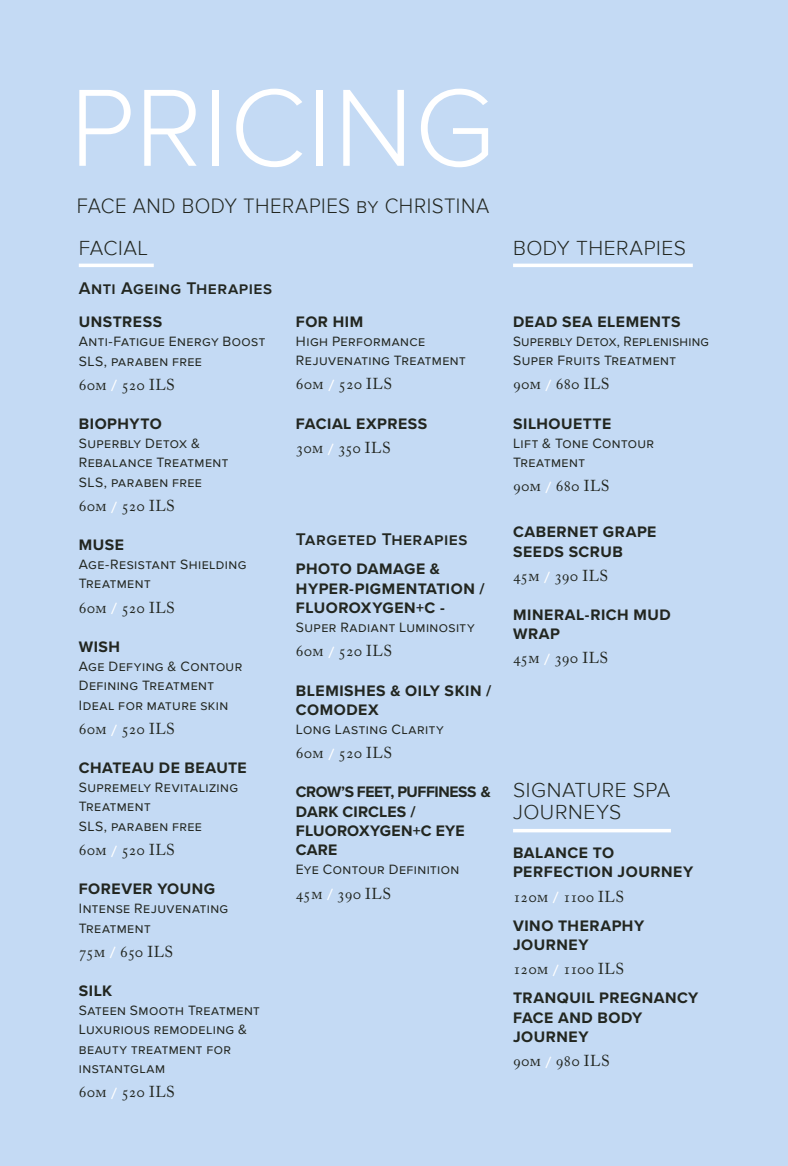
<style>
.page{position:relative;width:788px;height:1166px;background:#c4daf4}
.page>*{position:absolute;margin:0;border:0;box-sizing:border-box;transform-origin:0 0}
.t1{font:300 113.75px "Proxima Nova";letter-spacing:.005em;color:#fff}
.t2{font:300 21.53px "Proxima Nova";letter-spacing:.025em;color:#222620;scale:.95 1}
.t3{font:300 21px/21.9px "Proxima Nova";letter-spacing:.025em;color:#222620}
.t4{font:600 17.5px "Proxima Nova";letter-spacing:.025em;color:#222620}
.t5{font:700 15.75px/19.2px "Proxima Nova";letter-spacing:.035em;color:#222620}
.t6{font:15.75px "Adobe Caslon Pro";letter-spacing:.015em;color:#222620}
.t7{font:700 15.75px/19.2px "Proxima Nova";color:#222620}
.t8{font:15.75px "Adobe Caslon Pro";letter-spacing:-.015em;color:#222620}
.t9{font:14px/19.2px "Proxima Nova";letter-spacing:.03em;color:#222620}
.s1{font-weight:700;color:#fff}
</style>
<div class="page">
<hr style="left:513px;top:829px;width:158px;height:3px;background:#fff">
<hr style="left:513px;top:264px;width:179px;height:3px;background:#fff">
<hr style="left:79px;top:264px;width:75px;height:3px;background:#fff">
<h1 class="t1" style="left:70px;top:63px;width:427px">PRICING</h1>
<h2 class="t2" style="left:77px;top:193px;width:435px">FACE AND BODY THERAPIES by CHRISTINA</h2>
<h3 class="t3" style="left:79px;top:237px;width:71px">FACIAL</h3>
<p class="t4" style="left:79px;top:278px;width:195px">Anti Ageing Therapies</p>
<p class="t5" style="left:79px;top:312px;width:85px">UNSTRESS</p>
<p class="t9" style="left:79px;top:332px;width:188px">Anti-Fatigue Energy Boost<br>SLS, paraben free</p>
<p class="t6" style="left:79px;top:375px;width:98px">60m <span class="s1">/</span> 520 ILS</p>
<p class="t5" style="left:79px;top:413px;width:85px">BIOPHYTO</p>
<p class="t9" style="left:79px;top:434px;width:151px">Superbly Detox &amp;<br>Rebalance Treatment<br>SLS, paraben free</p>
<p class="t6" style="left:79px;top:496px;width:98px">60m <span class="s1">/</span> 520 ILS</p>
<p class="t5" style="left:79px;top:534px;width:47px">MUSE</p>
<p class="t9" style="left:79px;top:555px;width:169px">Age-Resistant Shielding<br>Treatment</p>
<p class="t6" style="left:79px;top:598px;width:98px">60m <span class="s1">/</span> 520 ILS</p>
<p class="t5" style="left:79px;top:636px;width:43px">WISH</p>
<p class="t9" style="left:79px;top:657px;width:165px">Age Defying &amp; Contour<br>Defining Treatment<br>Ideal for mature skin</p>
<p class="t6" style="left:79px;top:719px;width:98px">60m <span class="s1">/</span> 520 ILS</p>
<p class="t5" style="left:79px;top:757px;width:169px">CHATEAU DE BEAUTE</p>
<p class="t9" style="left:79px;top:778px;width:161px">Supremely Revitalizing<br>Treatment<br>SLS, paraben free</p>
<p class="t6" style="left:79px;top:840px;width:98px">60m <span class="s1">/</span> 520 ILS</p>
<p class="t5" style="left:79px;top:878px;width:138px">FOREVER YOUNG</p>
<p class="t9" style="left:79px;top:899px;width:151px">Intense Rejuvenating<br>Treatment</p>
<p class="t8" style="left:79px;top:942px;width:96px">75m <span class="s1">/</span> 650 ILS</p>
<p class="t5" style="left:79px;top:980px;width:35px">SILK</p>
<p class="t9" style="left:79px;top:1001px;width:182px">Sateen Smooth Treatment<br>Luxurious remodeling &amp; beauty treatment for instantglam</p>
<p class="t6" style="left:79px;top:1082px;width:98px">60m <span class="s1">/</span> 520 ILS</p>
<p class="t5" style="left:296px;top:311px;width:69px">FOR HIM</p>
<p class="t9" style="left:296px;top:332px;width:171px">High Performance<br>Rejuvenating Treatment</p>
<p class="t6" style="left:296px;top:375px;width:98px">60m <span class="s1">/</span> 520 ILS</p>
<p class="t5" style="left:296px;top:413px;width:133px">FACIAL EXPRESS</p>
<p class="t6" style="left:296px;top:438px;width:96px">30m <span class="s1">/</span> 350 ILS</p>
<p class="t4" style="left:296px;top:529px;width:173px">Targeted Therapies</p>
<p class="t5" style="left:296px;top:559px;width:190px">PHOTO DAMAGE &amp;<br>HYPER-PIGMENTATION /<br>FLUOROXYGEN+C -</p>
<p class="t9" style="left:296px;top:618px;width:180px">Super Radiant Luminosity</p>
<p class="t6" style="left:296px;top:642px;width:98px">60m <span class="s1">/</span> 520 ILS</p>
<p class="t5" style="left:296px;top:680px;width:197px">BLEMISHES &amp; OILY SKIN /<br>COMODEX</p>
<p class="t9" style="left:296px;top:720px;width:149px">Long Lasting Clarity</p>
<p class="t6" style="left:296px;top:743px;width:98px">60m <span class="s1">/</span> 520 ILS</p>
<p class="t7" style="left:296px;top:782px;width:196px">CROW’S FEET, PUFFINESS &amp;<br>DARK CIRCLES /<br>FLUOROXYGEN+C EYE<br>CARE</p>
<p class="t9" style="left:296px;top:860px;width:165px">Eye Contour Definition</p>
<p class="t6" style="left:296px;top:884px;width:96px">45m <span class="s1">/</span> 390 ILS</p>
<h3 class="t3" style="left:513px;top:237px;width:174px">BODY THERAPIES</h3>
<p class="t5" style="left:513px;top:311px;width:169px">DEAD SEA ELEMENTS</p>
<p class="t9" style="left:513px;top:332px;width:197px">Superbly Detox, Replenishing<br>Super Fruits Treatment</p>
<p class="t6" style="left:513px;top:375px;width:98px">90m <span class="s1">/</span> 680 ILS</p>
<p class="t5" style="left:513px;top:413px;width:100px">SILHOUETTE</p>
<p class="t9" style="left:513px;top:434px;width:143px">Lift &amp; Tone Contour<br>Treatment</p>
<p class="t6" style="left:513px;top:476px;width:98px">90m <span class="s1">/</span> 680 ILS</p>
<p class="t5" style="left:513px;top:522px;width:145px">CABERNET GRAPE<br>SEEDS SCRUB</p>
<p class="t6" style="left:513px;top:566px;width:96px">45m <span class="s1">/</span> 390 ILS</p>
<p class="t5" style="left:513px;top:604px;width:159px">MINERAL-RICH MUD<br>WRAP</p>
<p class="t6" style="left:513px;top:649px;width:96px">45m <span class="s1">/</span> 390 ILS</p>
<h3 class="t3" style="left:513px;top:779px;width:159px">SIGNATURE SPA<br>JOURNEYS</h3>
<p class="t5" style="left:513px;top:843px;width:182px">BALANCE TO<br>PERFECTION JOURNEY</p>
<p class="t6" style="left:513px;top:887px;width:112px">120m <span class="s1">/</span> 1100 ILS</p>
<p class="t5" style="left:513px;top:915px;width:133px">VINO THERAPHY<br>JOURNEY</p>
<p class="t6" style="left:513px;top:959px;width:112px">120m <span class="s1">/</span> 1100 ILS</p>
<p class="t5" style="left:513px;top:988px;width:187px">TRANQUIL PREGNANCY<br>FACE AND BODY<br>JOURNEY</p>
<p class="t6" style="left:513px;top:1051px;width:98px">90m <span class="s1">/</span> 980 ILS</p>
</div>
